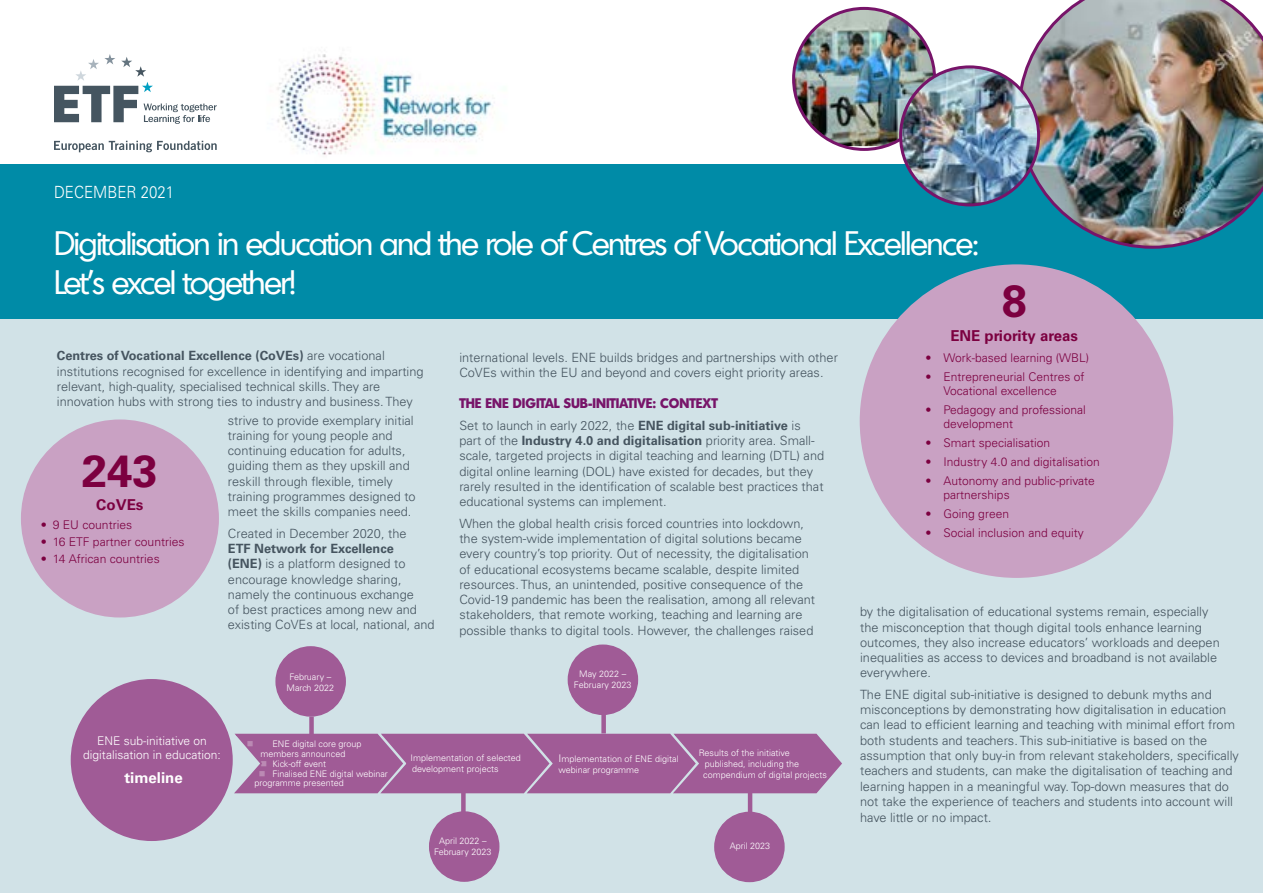
<style>
.page{position:relative;width:1263px;height:893px;background:#fff}
.page>*{position:absolute;margin:0;border:0;box-sizing:border-box;transform-origin:0 0}
.t1{font:700 45px "Univers LT Std";color:#7c0040}
.t2{font:33px/39.6px "Montreal TS";letter-spacing:-.05em;color:#fff}
.t3{font:300 16.8px "Univers LT Std";color:#fff;scale:.89 1}
.t4{font:700 15px "Univers LT Std";color:#7c0040}
.t5{font:700 15px "Univers LT Std";color:#fff}
.t6{font:700 13.5px "Montreal TS";color:#771469}
.t7{font:300 12.75px/15.3px "Univers LT Std";color:#45545f}
.t8{font:300 12px/14.4px "Univers LT Std";color:#7c0040}
.t9{font:300 12px/14.4px "Univers LT Std";color:#fff;text-align:center}
.t10{font:300 9px/10.8px "Univers LT Std";color:#fff}
.s1{font-weight:700}
.s2{font-size:13.5px}
.s3{font-size:10.5px}
</style>
<div class="page">
<img style="left:277px;top:54px;width:218px;height:101px">
<svg style="left:54px;top:141px;width:163px;height:11px"></svg>
<svg style="left:54px;top:54px;width:163px;height:70px"></svg>
<div style="left:0;top:216px;width:1263px;height:677px;background:#d1e2e7"></div>
<div style="left:276px;top:647px;width:69px;height:69px;background:#a05b96;border-radius:50%"></div>
<div style="left:275px;top:646px;width:71px;height:71px;border:2px solid #a05b96;border-radius:50%"></div>
<div style="left:0;top:164px;width:1263px;height:155px;background:#008ba7"></div>
<div style="left:309px;top:717px;width:5px;height:20px;background:#a05b96"></div>
<img style="left:1025px;top:0;width:238px;height:249px">
<img style="left:794px;top:8px;width:140px;height:138px">
<img style="left:900px;top:68px;width:138px;height:137px">
<div style="left:899px;top:65px;width:141px;height:141px;border:3px solid #771469;border-radius:50%"></div>
<div style="left:430px;top:812px;width:69px;height:69px;background:#a05b96;border-radius:50%"></div>
<div style="left:429px;top:811px;width:70px;height:71px;border:2px solid #a05b96;border-radius:50%"></div>
<div style="left:461px;top:792px;width:5px;height:20px;background:#a05b96"></div>
<div style="left:568px;top:645px;width:69px;height:69px;background:#a05b96;border-radius:50%"></div>
<div style="left:568px;top:644px;width:70px;height:71px;border:2px solid #a05b96;border-radius:50%"></div>
<div style="left:601px;top:713px;width:5px;height:20px;background:#a05b96"></div>
<div style="left:715px;top:812px;width:69px;height:69px;background:#a05b96;border-radius:50%"></div>
<div style="left:714px;top:812px;width:71px;height:70px;border:2px solid #a05b96;border-radius:50%"></div>
<hr style="left:748px;top:792px;width:4px;height:20px;background:#a05b96">
<div style="left:21px;top:419px;width:198px;height:198px;background:#c9a1c3;border-radius:50%"></div>
<div style="left:860px;top:264px;width:313px;height:314px;background:#c9a1c3;border-radius:50%"></div>
<div style="left:71px;top:679px;width:162px;height:162px;background:#a05b96;border-radius:50%"></div>
<svg style="left:232px;top:732px;width:610px;height:62px;background:#a4689d"></svg>
<h3 class="t3" style="left:54px;top:182px;width:136px">DECEMBER 2021</h3>
<h2 class="t2" style="left:54px;top:222px;width:927px">Digitalisation in education and the role of Centres of Vocational Excellence:<br>Let’s excel together!</h2>
<h1 class="t1" style="left:1002px;top:275px;width:27px">8</h1>
<p class="t4" style="left:950px;top:327px;width:129px">ENE priority areas</p>
<p class="t8" style="left:926px;top:350px;width:165px">• Work-based learning (WBL)</p>
<p class="t8" style="left:944px;top:369px;width:142px;text-indent:-18px">• Entrepreneurial Centres of<br>Vocational excellence</p>
<p class="t8" style="left:944px;top:402px;width:144px;text-indent:-18px">• Pedagogy and professional development</p>
<p class="t8" style="left:926px;top:436px;width:126px">• Smart specialisation</p>
<p class="t8" style="left:926px;top:455px;width:176px">• Industry 4.0 and digitalisation</p>
<p class="t8" style="left:944px;top:474px;width:153px;text-indent:-18px">• Autonomy and public-private partnerships</p>
<p class="t8" style="left:926px;top:507px;width:85px">• Going green</p>
<p class="t8" style="left:926px;top:526px;width:160px">• Social inclusion and equity</p>
<p class="t7" style="left:57px;top:348px;width:368px"><span class="s1">Centres of Vocational Excellence (CoVEs)</span> are vocational institutions recognised for excellence in identifying and imparting relevant, high-quality, specialised technical skills. They are innovation hubs with strong ties to industry and business. They</p>
<p class="t7" style="left:459px;top:350px;width:380px">international levels. ENE builds bridges and partnerships with other<br>CoVEs within the EU and beyond and covers eight priority areas.</p>
<p class="t6" style="left:459px;top:395px;width:260px">THE ENE DIGITAL SUB-INITIATIVE: CONTEXT</p>
<p class="t7" style="left:459px;top:418px;width:366px">Set to launch in early 2022, the <span class="s1">ENE digital sub-initiative</span> is part of the <span class="s1">Industry 4.0 and digitalisation</span> priority area. Small&shy;scale, targeted projects in digital teaching and learning (DTL) and digital online learning (DOL) have existed for decades, but they rarely resulted in the identification of scalable best practices that educational systems can implement.</p>
<p class="t7" style="left:459px;top:515px;width:357px">When the global health crisis forced countries into lockdown, the system-wide implementation of digital solutions became every country’s top priority. Out of necessity, the digitalisation of educational ecosystems became scalable, despite limited resources. Thus, an unintended, positive consequence of the Covid-19 pandemic has been the realisation, among all relevant stakeholders, that remote working, teaching and learning are possible thanks to digital tools. However, the challenges raised</p>
<p class="t7" style="left:228px;top:412px;width:189px">strive to provide exemplary initial training for young people and continuing education for adults, guiding them as they upskill and reskill through flexible, timely training programmes designed to meet the skills companies need.</p>
<p class="t7" style="left:228px;top:525px;width:180px">Created in December 2020, the</p>
<p class="t7" style="left:228px;top:541px;width:208px"><span class="s1">ETF Network for Excellence<br>(ENE)</span> is a platform designed to encourage knowledge sharing, namely the continuous exchange<br>of best practices among new and existing CoVEs at local, national, and</p>
<h1 class="t1" style="left:82px;top:445px;width:77px">243</h1>
<p class="t4" style="left:96px;top:496px;width:49px">CoVEs</p>
<p class="t8" style="left:41px;top:517px;width:93px">• 9 EU countries</p>
<p class="t8" style="left:41px;top:534px;width:145px">• 16 ETF partner countries</p>
<p class="t8" style="left:41px;top:552px;width:120px">• 14 African countries</p>
<p class="t7" style="left:860px;top:604px;width:361px">by the digitalisation of educational systems remain, especially the misconception that though digital tools enhance learning outcomes, they also increase educators’ workloads and deepen inequalities as access to devices and broadband is not available everywhere.</p>
<p class="t7" style="left:860px;top:686px;width:380px">The ENE digital sub-initiative is designed to debunk myths and misconceptions by demonstrating how digitalisation in education can lead to efficient learning and teaching with minimal effort from both students and teachers. This sub-initiative is based on the assumption that only buy-in from relevant stakeholders, specifically teachers and students, can make the digitalisation of teaching and learning happen in a meaningful way. Top-down measures that do not take the experience of teachers and students into account will have little or no impact<span class="s2">.</span></p>
<p class="t10" style="left:574px;top:669px;width:59px;text-align:center">May 2022 –<br>February 2023</p>
<p class="t10" style="left:286px;top:672px;width:49px;text-align:center">February –<br>March 2022</p>
<p class="t9" style="left:83px;top:733px;width:139px">ENE sub-initiative on digitalisation in education:</p>
<p class="t5" style="left:124px;top:769px;width:60px">timeline</p>
<p class="t10" style="left:272px;top:739px;width:91px">ENE digital core group</p>
<p class="t10" style="left:260px;top:748px;width:87px">members announced</p>
<p class="t10" style="left:272px;top:758px;width:55px">Kick-off event</p>
<p class="t10" style="left:272px;top:768px;width:117px">Finalised ENE digital webinar</p>
<p class="t10" style="left:254px;top:778px;width:91px">programme presented</p>
<p class="t10" style="left:558px;top:753px;width:122px"><span class="s3">I</span>mplementation of ENE digital webinar programme</p>
<p class="t10" style="left:703px;top:747px;width:125px;text-indent:-4px">Results of the initiative published, including the compendium of digital projects</p>
<p class="t10" style="left:411px;top:753px;width:112px">Implementation of selected development projects</p>
<p class="t10" style="left:434px;top:835px;width:59px;text-align:center">April 2022 –<br>February 2023</p>
<p class="t10" style="left:730px;top:841px;width:42px">April 2023</p>
</div>
